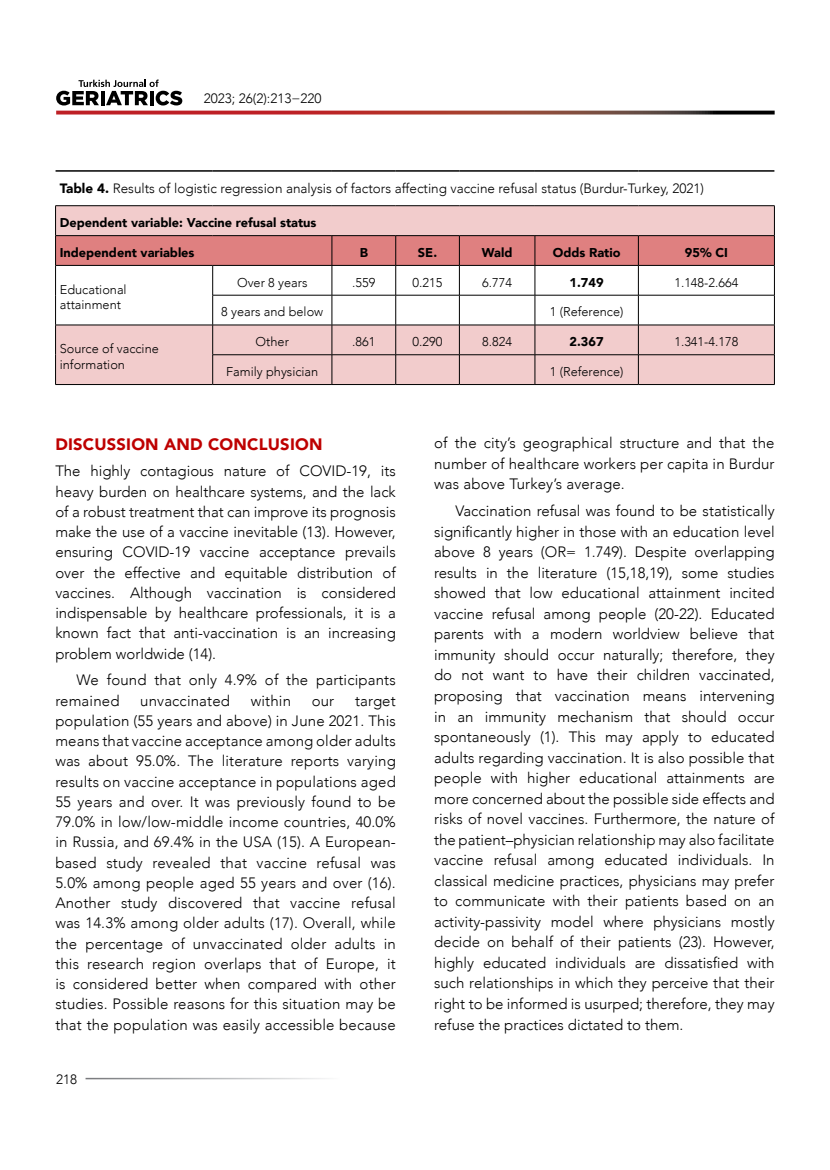
<style>
.page{position:relative;width:830px;height:1170px;background:#fff}
.page>*{position:absolute;margin:0;border:0;box-sizing:border-box;transform-origin:0 0}
.t1{font:900 16.5px "Avenir";letter-spacing:.015em;color:#be0000}
.t2{font:300 15px/20.5px "Avenir";letter-spacing:.01em;color:#000;text-align:justify}
.t3{font:300 13.5px "Avenir";color:#000}
.t4{font:300 12.75px/15.8px "Avenir";color:#000}
.t5{font:900 12.75px "Avenir";color:#000}
.s1{font-weight:900}
</style>
<div class="page">
<svg style="left:56px;top:80px;width:126px;height:25px"></svg>
<svg style="left:56px;top:266px;width:717px;height:118px;fill:#f2cccc"></svg>
<hr style="left:56px;top:170px;width:156px;height:2px;background:#000">
<hr style="left:212px;top:170px;width:120px;height:2px;background:#000">
<hr style="left:332px;top:170px;width:63px;height:2px;background:#000">
<hr style="left:395px;top:170px;width:64px;height:2px;background:#000">
<hr style="left:459px;top:170px;width:75px;height:2px;background:#000">
<hr style="left:534px;top:170px;width:104px;height:2px;background:#000">
<hr style="left:638px;top:170px;width:136px;height:2px;background:#000">
<hr style="left:55px;top:205px;width:157px;height:1px;background:#000">
<hr style="left:212px;top:205px;width:120px;height:1px;background:#000">
<hr style="left:332px;top:205px;width:63px;height:1px;background:#000">
<hr style="left:395px;top:205px;width:64px;height:1px;background:#000">
<hr style="left:459px;top:205px;width:75px;height:1px;background:#000">
<hr style="left:534px;top:205px;width:104px;height:1px;background:#000">
<hr style="left:638px;top:205px;width:136px;height:1px;background:#000">
<hr style="left:55px;top:265px;width:1px;height:30px;background:#000">
<hr style="left:212px;top:265px;width:1px;height:30px;background:#000">
<hr style="left:331px;top:265px;width:1px;height:30px;background:#000">
<hr style="left:395px;top:265px;width:1px;height:30px;background:#000">
<hr style="left:459px;top:265px;width:1px;height:30px;background:#000">
<hr style="left:534px;top:265px;width:1px;height:30px;background:#000">
<hr style="left:637px;top:265px;width:1px;height:30px;background:#000">
<hr style="left:773px;top:265px;width:1px;height:30px;background:#000">
<hr style="left:55px;top:295px;width:1px;height:30px;background:#000">
<hr style="left:212px;top:295px;width:120px;height:1px;background:#000">
<hr style="left:212px;top:295px;width:1px;height:30px;background:#000">
<hr style="left:332px;top:295px;width:63px;height:1px;background:#000">
<hr style="left:331px;top:295px;width:1px;height:30px;background:#000">
<hr style="left:395px;top:295px;width:64px;height:1px;background:#000">
<hr style="left:395px;top:295px;width:1px;height:30px;background:#000">
<hr style="left:459px;top:295px;width:75px;height:1px;background:#000">
<hr style="left:459px;top:295px;width:1px;height:30px;background:#000">
<hr style="left:534px;top:295px;width:104px;height:1px;background:#000">
<hr style="left:534px;top:295px;width:1px;height:30px;background:#000">
<hr style="left:638px;top:295px;width:136px;height:1px;background:#000">
<hr style="left:637px;top:295px;width:1px;height:30px;background:#000">
<hr style="left:773px;top:295px;width:1px;height:30px;background:#000">
<hr style="left:55px;top:325px;width:157px;height:1px;background:#000">
<hr style="left:55px;top:325px;width:1px;height:30px;background:#000">
<hr style="left:212px;top:325px;width:120px;height:1px;background:#000">
<hr style="left:332px;top:325px;width:63px;height:1px;background:#000">
<hr style="left:395px;top:325px;width:64px;height:1px;background:#000">
<hr style="left:459px;top:325px;width:75px;height:1px;background:#000">
<hr style="left:534px;top:325px;width:104px;height:1px;background:#000">
<hr style="left:638px;top:325px;width:136px;height:1px;background:#000">
<svg style="left:55px;top:355px;width:1px;height:29px"></svg>
<hr style="left:212px;top:354px;width:120px;height:1px;background:#000">
<svg style="left:212px;top:325px;width:1px;height:59px"></svg>
<hr style="left:332px;top:354px;width:63px;height:1px;background:#000">
<svg style="left:331px;top:325px;width:1px;height:59px"></svg>
<hr style="left:395px;top:354px;width:64px;height:1px;background:#000">
<svg style="left:395px;top:325px;width:1px;height:59px"></svg>
<hr style="left:459px;top:354px;width:75px;height:1px;background:#000">
<svg style="left:459px;top:325px;width:1px;height:59px"></svg>
<hr style="left:534px;top:354px;width:104px;height:1px;background:#000">
<svg style="left:534px;top:325px;width:1px;height:59px"></svg>
<hr style="left:638px;top:354px;width:136px;height:1px;background:#000">
<svg style="left:637px;top:325px;width:1px;height:59px"></svg>
<svg style="left:773px;top:325px;width:1px;height:59px"></svg>
<hr style="left:55px;top:384px;width:157px;height:1px;background:#000">
<hr style="left:212px;top:384px;width:120px;height:1px;background:#000">
<hr style="left:332px;top:384px;width:63px;height:1px;background:#000">
<hr style="left:395px;top:384px;width:64px;height:1px;background:#000">
<hr style="left:459px;top:384px;width:75px;height:1px;background:#000">
<hr style="left:534px;top:384px;width:104px;height:1px;background:#000">
<hr style="left:638px;top:384px;width:136px;height:1px;background:#000">
<svg style="left:55px;top:206px;width:719px;height:59px;background:#e2a1a1"></svg>
<hr style="left:55px;top:265px;width:157px;height:1px;background:#000">
<hr style="left:212px;top:265px;width:120px;height:1px;background:#000">
<hr style="left:332px;top:265px;width:63px;height:1px;background:#000">
<hr style="left:395px;top:265px;width:64px;height:1px;background:#000">
<hr style="left:459px;top:265px;width:75px;height:1px;background:#000">
<hr style="left:534px;top:265px;width:104px;height:1px;background:#000">
<hr style="left:638px;top:265px;width:136px;height:1px;background:#000">
<p class="t3" style="left:203px;top:90px;width:119px">2023; 26(2):213−220</p>
<p class="t3" style="left:60px;top:180px;width:645px"><span class="s1">Table 4.</span> Results of logistic regression analysis of factors affecting vaccine refusal status (Burdur-Turkey, 2021)</p>
<p class="t5" style="left:60px;top:212px;width:258px">Dependent variable: Vaccine refusal status</p>
<p class="t5" style="left:60px;top:241px;width:136px">Independent variables</p>
<p class="t5" style="left:359px;top:241px;width:10px">B</p>
<p class="t5" style="left:418px;top:241px;width:21px">SE.</p>
<p class="t5" style="left:481px;top:241px;width:32px">Wald</p>
<p class="t5" style="left:552px;top:241px;width:69px">Odds Ratio</p>
<p class="t5" style="left:684px;top:241px;width:44px">95% CI</p>
<p class="t4" style="left:60px;top:281px;width:68px">Educational attainment</p>
<p class="t4" style="left:237px;top:274px;width:72px">Over 8 years</p>
<p class="t4" style="left:352px;top:274px;width:25px">.559</p>
<p class="t4" style="left:412px;top:274px;width:31px">0.215</p>
<p class="t4" style="left:482px;top:274px;width:31px">6.774</p>
<p class="t5" style="left:569px;top:271px;width:35px">1.749</p>
<p class="t4" style="left:674px;top:274px;width:65px">1.148-2.664</p>
<p class="t4" style="left:221px;top:304px;width:103px">8 years and below</p>
<p class="t4" style="left:549px;top:304px;width:75px">1 (Reference)</p>
<p class="t4" style="left:60px;top:341px;width:100px">Source of vaccine information</p>
<p class="t4" style="left:255px;top:334px;width:35px">Other</p>
<p class="t4" style="left:352px;top:334px;width:25px">.861</p>
<p class="t4" style="left:412px;top:334px;width:31px">0.290</p>
<p class="t4" style="left:482px;top:334px;width:31px">8.824</p>
<p class="t5" style="left:569px;top:331px;width:35px">2.367</p>
<p class="t4" style="left:674px;top:334px;width:65px">1.341-4.178</p>
<p class="t4" style="left:226px;top:364px;width:94px">Family physician</p>
<p class="t4" style="left:549px;top:364px;width:75px">1 (Reference)</p>
<p class="t1" style="left:55px;top:429px;width:268px">DISCUSSION AND CONCLUSION</p>
<p class="t2" style="left:55px;top:461px;width:342px">The highly contagious nature of COVID-19, its heavy burden on healthcare systems, and the lack of a robust treatment that can improve its prognosis make the use of a vaccine inevitable (13). However, ensuring COVID-19 vaccine acceptance prevails over the effective and equitable distribution of vaccines. Although vaccination is considered indispensable by healthcare professionals, it is a known fact that anti-vaccination is an increasing problem worldwide (14).</p>
<p class="t2" style="left:55px;top:670px;width:342px;text-indent:21px">We found that only 4.9% of the participants remained</p>
<p class="t2" style="left:140px;top:690px;width:91px">unvaccinated</p>
<p class="t2" style="left:251px;top:690px;width:42px">within</p>
<p class="t2" style="left:311px;top:690px;width:24px">our</p>
<p class="t2" style="left:55px;top:690px;width:342px;text-indent:299px">target population (55 years and above) in June 2021. This means that vaccine acceptance among older adults was about 95.0%. The literature reports varying results on vaccine acceptance in populations aged 55 years and over. It was previously found to be 79.0% in low/low-middle income countries, 40.0% in Russia, and 69.4% in the USA (15). A European&shy;based study revealed that vaccine refusal was 5.0% among people aged 55 years and over (16).<br>Another study discovered that vaccine refusal was 14.3% among older adults (17). Overall, while the percentage of unvaccinated older adults in this research region overlaps that of Europe, it is considered better when compared with other studies. Possible reasons for this situation may be that the population was easily accessible because</p>
<p class="t3" style="left:56px;top:1070px;width:23px">218</p>
<p class="t2" style="left:434px;top:433px;width:342px">of the city’s geographical structure and that the number of healthcare workers per capita in Burdur was above Turkey’s average.</p>
<p class="t2" style="left:434px;top:500px;width:342px;text-indent:21px">Vaccination refusal was found to be statistically significantly higher in those with an education level above 8 years (OR= 1.749). Despite overlapping results in the literature (15,18,19), some studies showed that low educational attainment incited vaccine refusal among people (20-22). Educated parents with a modern worldview believe that immunity should occur naturally; therefore, they do not want to have their children vaccinated, proposing that vaccination means intervening in an immunity mechanism that should occur spontaneously (1). This may apply to educated adults regarding vaccination. It is also possible that people with higher educational attainments are more concerned about the possible side effects and risks of novel vaccines. Furthermore, the nature of the patient–physician relationship may also facilitate vaccine refusal among educated individuals. In classical medicine practices, physicians may prefer to communicate with their patients based on an activity-passivity model where physicians mostly decide on behalf of their patients (23). However, highly educated individuals are dissatisfied with such relationships in which they perceive that their right to be informed is usurped; therefore, they may refuse the practices dictated to them.</p>
</div>
